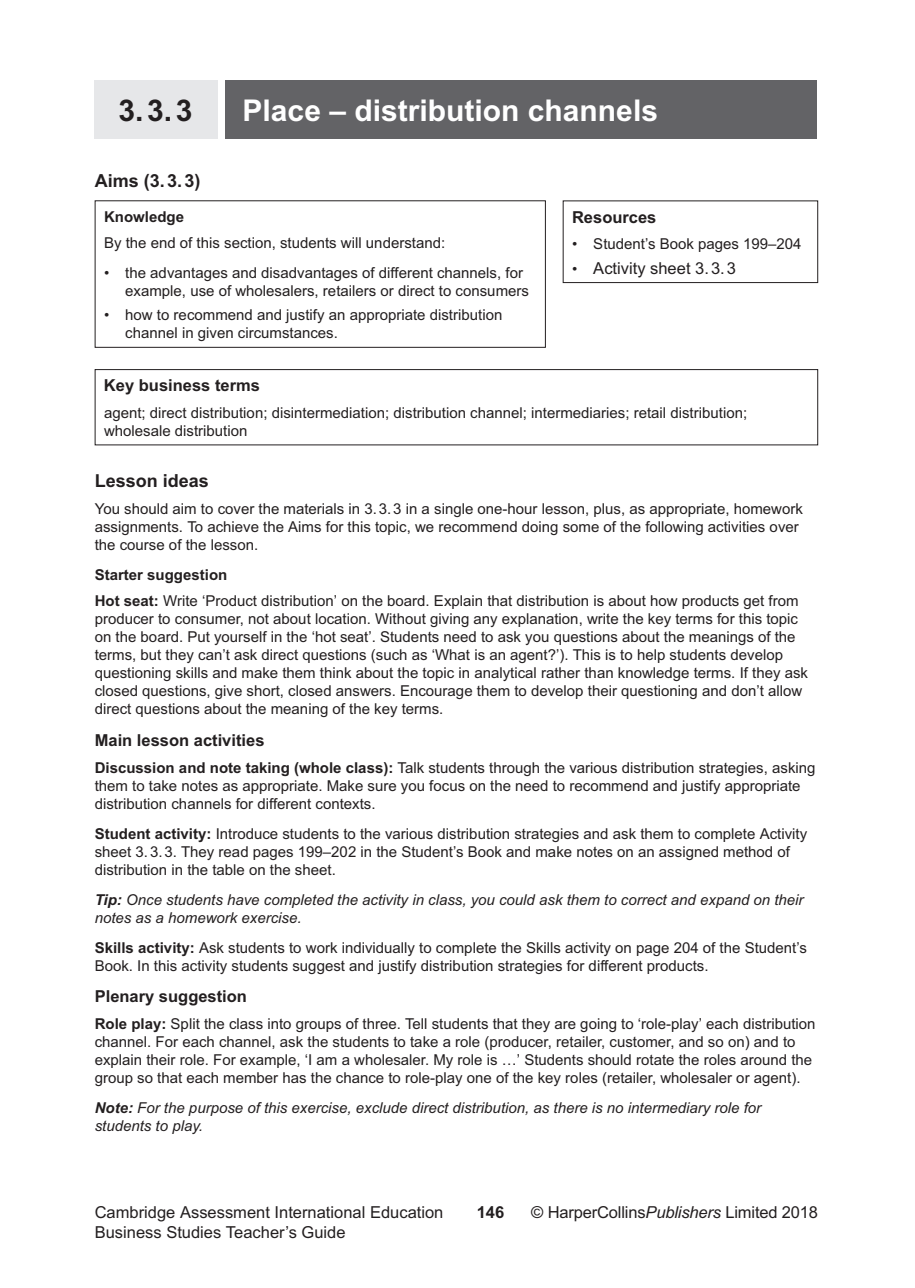
<style>
.page{position:relative;width:915px;height:1288px;background:#fff}
.page>*{position:absolute;margin:0;border:0;box-sizing:border-box;transform-origin:0 0}
.t1{font:700 30px "Arial";color:#fff}
.t2{font:700 30px "Arial";color:#231f20}
.t3{font:700 18px "Arial";color:#231f20}
.t4{font:16.5px "Arial";color:#231f20}
.t5{font:700 16.5px "Arial";color:#231f20}
.t6{font:15px/18px "Arial";color:#231f20}
.t7{font:italic 15px/18px "Arial";color:#231f20}
.t8{font:700 15px "Arial";color:#231f20}
.s1{font-weight:700}
.s2{font-size:15px}
.s3{font-style:italic}
</style>
<div class="page">
<div style="left:95px;top:200px;width:450px;height:148px;border:1px solid #231f20"></div>
<div style="left:95px;top:369px;width:723px;height:76px;border:1px solid #231f20"></div>
<div style="left:225px;top:80px;width:591px;height:59px;background:#636366"></div>
<div style="left:94px;top:80px;width:123px;height:59px;background:#e6e7e9"></div>
<div style="left:562px;top:200px;width:256px;height:83px;border:1px solid #231f20"></div>
<h1 class="t2" style="left:118px;top:94px;width:76px">3.3.3</h1>
<h1 class="t1" style="left:242px;top:94px;width:417px">Place – distribution channels</h1>
<p class="t3" style="left:95px;top:171px;width:107px">Aims (3.3.3)</p>
<p class="t8" style="left:104px;top:208px;width:82px">Knowledge</p>
<p class="t6" style="left:104px;top:234px;width:343px">By the end of this section, students will understand:</p>
<p class="t6" style="left:125px;top:264px;width:405px;text-indent:-21px">• the advantages and disadvantages of different channels, for example, use of wholesalers, retailers or direct to consumers</p>
<p class="t6" style="left:125px;top:306px;width:378px;text-indent:-21px">• how to recommend and justify an appropriate distribution channel in given circumstances.</p>
<p class="t5" style="left:104px;top:376px;width:157px">Key business terms</p>
<p class="t6" style="left:104px;top:404px;width:644px">agent; direct distribution; disintermediation; distribution channel; intermediaries; retail distribution; wholesale distribution</p>
<p class="t3" style="left:95px;top:471px;width:116px">Lesson ideas</p>
<p class="t6" style="left:95px;top:499px;width:709px">You should aim to cover the materials in 3.3.3 in a single one-hour lesson, plus, as appropriate, homework assignments. To achieve the Aims for this topic, we recommend doing some of the following activities over the course of the lesson.</p>
<p class="t6" style="left:95px;top:561px;width:705px;line-height:26.5px"><span class="s1">Starter suggestion<br>Hot seat:</span> Write ‘Product distribution’ on the board. Explain that distribution is about how products get from</p>
<p class="t6" style="left:95px;top:610px;width:714px">producer to consumer, not about location. Without giving any explanation, write the key terms for this topic on the board. Put yourself in the ‘hot seat’. Students need to ask you questions about the meanings of the terms, but they can’t ask direct questions (such as ‘What is an agent?’). This is to help students develop questioning skills and make them think about the topic in analytical rather than knowledge terms. If they ask closed questions, give short, closed answers. Encourage them to develop their questioning and don’t allow direct questions about the meaning of the key terms.</p>
<p class="t5" style="left:95px;top:731px;width:171px">Main lesson activities</p>
<p class="t6" style="left:95px;top:758px;width:722px"><span class="s1">Discussion and note taking (whole class):</span> Talk students through the various distribution strategies, asking them to take notes as appropriate. Make sure you focus on the need to recommend and justify appropriate distribution channels for different contexts.</p>
<p class="t6" style="left:95px;top:824px;width:713px"><span class="s1">Student activity:</span> Introduce students to the various distribution strategies and ask them to complete Activity sheet 3.3.3. They read pages 199–202 in the Student’s Book and make notes on an assigned method of distribution in the table on the sheet.</p>
<p class="t7" style="left:95px;top:890px;width:710px"><span class="s1">Tip:</span> Once students have completed the activity in class, you could ask them to correct and expand on their notes as a homework exercise.</p>
<p class="t6" style="left:95px;top:938px;width:713px"><span class="s1">Skills activity:</span> Ask students to work individually to complete the Skills activity on page 204 of the Student’s<br>Book. In this activity students suggest and justify distribution strategies for different products.</p>
<p class="t5" style="left:95px;top:987px;width:154px">Plenary suggestion</p>
<p class="t6" style="left:95px;top:1014px;width:722px"><span class="s1">Role play:</span> Split the class into groups of three. Tell students that they are going to ‘role-play’ each distribution channel. For each channel, ask the students to take a role (producer, retailer, customer, and so on) and to explain their role. For example, ‘I am a wholesaler. My role is …’ Students should rotate the roles around the group so that each member has the chance to role-play one of the key roles (retailer, wholesaler or agent).</p>
<p class="t7" style="left:95px;top:1098px;width:668px"><span class="s1">Note:</span> For the purpose of this exercise, exclude direct distribution, as there is no intermediary role for students to play.</p>
<p class="t5" style="left:572px;top:208px;width:86px">Resources</p>
<p class="t6" style="left:572px;top:235px;width:231px">• Student’s Book pages 199–204</p>
<p class="t4" style="left:572px;top:259px;width:165px"><span class="s2">•</span> Activity sheet 3.3.3</p>
<p class="t4" style="left:95px;top:1203px;width:350px">Cambridge Assessment International Education</p>
<p class="t5" style="left:476px;top:1203px;width:29px">146</p>
<p class="t4" style="left:531px;top:1203px;width:288px">© HarperCollins<span class="s3">Publishers</span> Limited 2018</p>
<p class="t4" style="left:95px;top:1223px;width:252px">Business Studies Teacher’s Guide</p>
</div>
